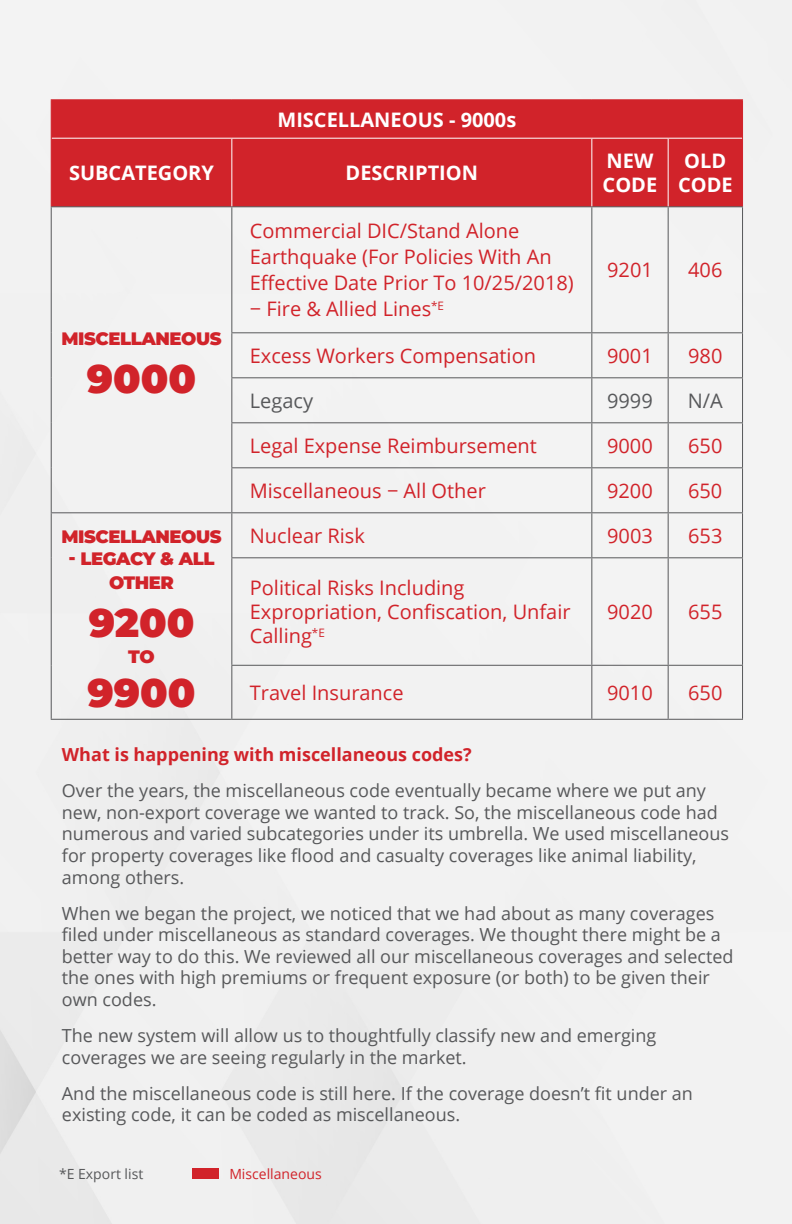
<style>
.page{position:relative;width:792px;height:1224px;background:#fff}
.page>*{position:absolute;margin:0;border:0;box-sizing:border-box;transform-origin:0 0}
.t1{font:900 40px "Montserrat";color:#d1232a}
.t2{font:20px/26px "Open Sans";color:#d1232a}
.t3{font:700 20px/24px "Open Sans";color:#fff}
.t4{font:20px "Open Sans";color:#57585a}
.t5{font:18px/21.6px "Open Sans";color:#57585a}
.t6{font:900 18px/24px "Montserrat";letter-spacing:-.025em;color:#d1232a;text-align:center}
.t7{font:700 18px "Open Sans";color:#d1232a}
.t8{font:14px "Open Sans";color:#d1232a}
.t9{font:14px "Open Sans";color:#57585a}
</style>
<div class="page">
<div style="left:52px;top:100px;width:690px;height:106px;background:#d1232a"></div>
<hr style="left:51px;top:206px;width:181px;height:1px;background:#57585a">
<hr style="left:51px;top:207px;width:1px;height:126px;background:#57585a">
<hr style="left:51px;top:333px;width:1px;height:45px;background:#57585a">
<hr style="left:51px;top:378px;width:1px;height:45px;background:#57585a">
<hr style="left:51px;top:423px;width:1px;height:45px;background:#57585a">
<hr style="left:51px;top:468px;width:1px;height:44px;background:#57585a">
<hr style="left:51px;top:512px;width:181px;height:1px;background:#57585a">
<hr style="left:51px;top:513px;width:1px;height:45px;background:#57585a">
<hr style="left:51px;top:558px;width:1px;height:107px;background:#57585a">
<hr style="left:51px;top:665px;width:1px;height:54px;background:#57585a">
<hr style="left:51px;top:719px;width:181px;height:1px;background:#57585a">
<hr style="left:232px;top:206px;width:360px;height:1px;background:#57585a">
<hr style="left:231px;top:207px;width:1px;height:125px;background:#57585a">
<hr style="left:592px;top:206px;width:76px;height:1px;background:#57585a">
<hr style="left:591px;top:207px;width:1px;height:125px;background:#57585a">
<hr style="left:668px;top:206px;width:75px;height:1px;background:#57585a">
<hr style="left:668px;top:207px;width:1px;height:125px;background:#57585a">
<hr style="left:742px;top:207px;width:1px;height:125px;background:#57585a">
<hr style="left:231px;top:332px;width:361px;height:1px;background:#57585a">
<hr style="left:231px;top:333px;width:1px;height:44px;background:#57585a">
<hr style="left:592px;top:332px;width:76px;height:1px;background:#57585a">
<hr style="left:591px;top:333px;width:1px;height:44px;background:#57585a">
<hr style="left:668px;top:332px;width:75px;height:1px;background:#57585a">
<hr style="left:668px;top:333px;width:1px;height:44px;background:#57585a">
<hr style="left:742px;top:333px;width:1px;height:44px;background:#57585a">
<hr style="left:231px;top:377px;width:361px;height:1px;background:#57585a">
<hr style="left:231px;top:378px;width:1px;height:44px;background:#57585a">
<hr style="left:592px;top:377px;width:76px;height:1px;background:#57585a">
<hr style="left:591px;top:378px;width:1px;height:44px;background:#57585a">
<hr style="left:668px;top:377px;width:75px;height:1px;background:#57585a">
<hr style="left:668px;top:378px;width:1px;height:44px;background:#57585a">
<hr style="left:742px;top:378px;width:1px;height:44px;background:#57585a">
<hr style="left:231px;top:422px;width:361px;height:1px;background:#57585a">
<hr style="left:231px;top:423px;width:1px;height:44px;background:#57585a">
<hr style="left:592px;top:422px;width:76px;height:1px;background:#57585a">
<hr style="left:591px;top:423px;width:1px;height:44px;background:#57585a">
<hr style="left:668px;top:422px;width:75px;height:1px;background:#57585a">
<hr style="left:668px;top:423px;width:1px;height:44px;background:#57585a">
<hr style="left:742px;top:423px;width:1px;height:44px;background:#57585a">
<hr style="left:231px;top:467px;width:361px;height:1px;background:#57585a">
<hr style="left:231px;top:468px;width:1px;height:44px;background:#57585a">
<hr style="left:592px;top:467px;width:76px;height:1px;background:#57585a">
<hr style="left:591px;top:468px;width:1px;height:44px;background:#57585a">
<hr style="left:668px;top:467px;width:75px;height:1px;background:#57585a">
<hr style="left:668px;top:468px;width:1px;height:44px;background:#57585a">
<hr style="left:742px;top:468px;width:1px;height:44px;background:#57585a">
<hr style="left:232px;top:512px;width:360px;height:1px;background:#57585a">
<hr style="left:231px;top:513px;width:1px;height:44px;background:#57585a">
<hr style="left:592px;top:512px;width:76px;height:1px;background:#57585a">
<hr style="left:591px;top:513px;width:1px;height:44px;background:#57585a">
<hr style="left:668px;top:512px;width:75px;height:1px;background:#57585a">
<hr style="left:668px;top:513px;width:1px;height:44px;background:#57585a">
<hr style="left:742px;top:513px;width:1px;height:44px;background:#57585a">
<hr style="left:231px;top:557px;width:361px;height:1px;background:#57585a">
<hr style="left:231px;top:558px;width:1px;height:107px;background:#57585a">
<hr style="left:592px;top:557px;width:76px;height:1px;background:#57585a">
<hr style="left:591px;top:558px;width:1px;height:107px;background:#57585a">
<hr style="left:668px;top:557px;width:75px;height:1px;background:#57585a">
<hr style="left:668px;top:558px;width:1px;height:107px;background:#57585a">
<hr style="left:742px;top:558px;width:1px;height:107px;background:#57585a">
<hr style="left:231px;top:665px;width:361px;height:1px;background:#57585a">
<hr style="left:231px;top:666px;width:1px;height:53px;background:#57585a">
<hr style="left:592px;top:665px;width:76px;height:1px;background:#57585a">
<hr style="left:591px;top:666px;width:1px;height:53px;background:#57585a">
<hr style="left:668px;top:665px;width:75px;height:1px;background:#57585a">
<hr style="left:668px;top:666px;width:1px;height:53px;background:#57585a">
<hr style="left:742px;top:666px;width:1px;height:53px;background:#57585a">
<hr style="left:232px;top:719px;width:360px;height:1px;background:#57585a">
<hr style="left:592px;top:719px;width:76px;height:1px;background:#57585a">
<hr style="left:668px;top:719px;width:75px;height:1px;background:#57585a">
<hr style="left:231px;top:139px;width:1px;height:67px;background:#fff">
<hr style="left:591px;top:139px;width:1px;height:67px;background:#fff">
<hr style="left:668px;top:139px;width:1px;height:67px;background:#fff">
<hr style="left:52px;top:138px;width:180px;height:1px;background:#fff">
<hr style="left:232px;top:138px;width:360px;height:1px;background:#fff">
<hr style="left:592px;top:138px;width:76px;height:1px;background:#fff">
<hr style="left:668px;top:138px;width:74px;height:1px;background:#fff">
<hr style="left:51px;top:99px;width:181px;height:1px;background:#d1232a">
<hr style="left:51px;top:100px;width:1px;height:38px;background:#d1232a">
<hr style="left:232px;top:99px;width:360px;height:1px;background:#d1232a">
<hr style="left:592px;top:99px;width:76px;height:1px;background:#d1232a">
<hr style="left:668px;top:99px;width:75px;height:1px;background:#d1232a">
<hr style="left:742px;top:100px;width:1px;height:38px;background:#d1232a">
<hr style="left:51px;top:138px;width:1px;height:68px;background:#d1232a">
<hr style="left:742px;top:138px;width:1px;height:68px;background:#d1232a">
<div style="left:192px;top:1168px;width:27px;height:11px;background:#d1232a"></div>
<p class="t3" style="left:277px;top:107px;width:240px">MISCELLANEOUS - 9000s</p>
<p class="t3" style="left:69px;top:160px;width:146px">SUBCATEGORY</p>
<p class="t3" style="left:346px;top:160px;width:134px">DESCRIPTION</p>
<p class="t3" style="left:603px;top:148px;width:56px">NEW<br>CODE</p>
<p class="t3" style="left:678px;top:148px;width:56px;text-align:center">OLD<br>CODE</p>
<p class="t6" style="left:61px;top:326px;width:162px">MISCELLANEOUS</p>
<h1 class="t1" style="left:87px;top:349px;width:111px">9000</h1>
<p class="t6" style="left:61px;top:523px;width:162px">MISCELLANEOUS</p>
<p class="t6" style="left:69px;top:545px;width:147px">- LEGACY &amp; ALL<br>OTHER</p>
<h1 class="t1" style="left:89px;top:592px;width:107px">9200</h1>
<p class="t6" style="left:128px;top:643px;width:28px">TO</p>
<h1 class="t1" style="left:87px;top:662px;width:110px">9900</h1>
<p class="t2" style="left:250px;top:218px;width:326px">Commercial DIC/Stand Alone<br>Earthquake (For Policies With An<br>Effective Date Prior To 10/25/2018) − Fire &amp; Allied Lines<sup>*E</sup></p>
<p class="t2" style="left:607px;top:257px;width:47px">9201</p>
<p class="t2" style="left:688px;top:257px;width:36px">406</p>
<p class="t2" style="left:250px;top:342px;width:288px">Excess Workers Compensation</p>
<p class="t2" style="left:607px;top:342px;width:47px">9001</p>
<p class="t2" style="left:688px;top:342px;width:36px">980</p>
<p class="t4" style="left:250px;top:387px;width:65px">Legacy</p>
<p class="t4" style="left:607px;top:387px;width:47px">9999</p>
<p class="t4" style="left:688px;top:387px;width:37px">N/A</p>
<p class="t2" style="left:250px;top:432px;width:289px">Legal Expense Reimbursement</p>
<p class="t2" style="left:607px;top:432px;width:47px">9000</p>
<p class="t2" style="left:688px;top:432px;width:36px">650</p>
<p class="t2" style="left:250px;top:477px;width:238px">Miscellaneous − All Other</p>
<p class="t2" style="left:607px;top:477px;width:47px">9200</p>
<p class="t2" style="left:688px;top:477px;width:36px">650</p>
<p class="t2" style="left:250px;top:522px;width:117px">Nuclear Risk</p>
<p class="t2" style="left:607px;top:522px;width:47px">9003</p>
<p class="t2" style="left:688px;top:522px;width:36px">653</p>
<p class="t2" style="left:250px;top:575px;width:322px;line-height:24px">Political Risks Including<br>Expropriation, Confiscation, Unfair<br>Calling<sup>*E</sup></p>
<p class="t2" style="left:607px;top:598px;width:47px">9020</p>
<p class="t2" style="left:688px;top:598px;width:36px">655</p>
<p class="t2" style="left:250px;top:679px;width:155px">Travel Insurance</p>
<p class="t2" style="left:607px;top:679px;width:47px">9010</p>
<p class="t2" style="left:688px;top:679px;width:36px">650</p>
<p class="t7" style="left:62px;top:742px;width:411px">What is happening with miscellaneous codes?</p>
<p class="t5" style="left:62px;top:779px;width:669px">Over the years, the miscellaneous code eventually became where we put any new, non-export coverage we wanted to track. So, the miscellaneous code had numerous and varied subcategories under its umbrella. We used miscellaneous for property coverages like flood and casualty coverages like animal liability, among others.</p>
<p class="t5" style="left:62px;top:902px;width:673px">When we began the project, we noticed that we had about as many coverages filed under miscellaneous as standard coverages. We thought there might be a better way to do this. We reviewed all our miscellaneous coverages and selected the ones with high premiums or frequent exposure (or both) to be given their own codes.</p>
<p class="t5" style="left:62px;top:1024px;width:596px">The new system will allow us to thoughtfully classify new and emerging coverages we are seeing regularly in the market.</p>
<p class="t5" style="left:62px;top:1082px;width:633px">And the miscellaneous code is still here. If the coverage doesn’t fit under an existing code, it can be coded as miscellaneous.</p>
<p class="t9" style="left:59px;top:1164px;width:86px">*E Export list</p>
<p class="t8" style="left:229px;top:1164px;width:94px">Miscellaneous</p>
</div>
